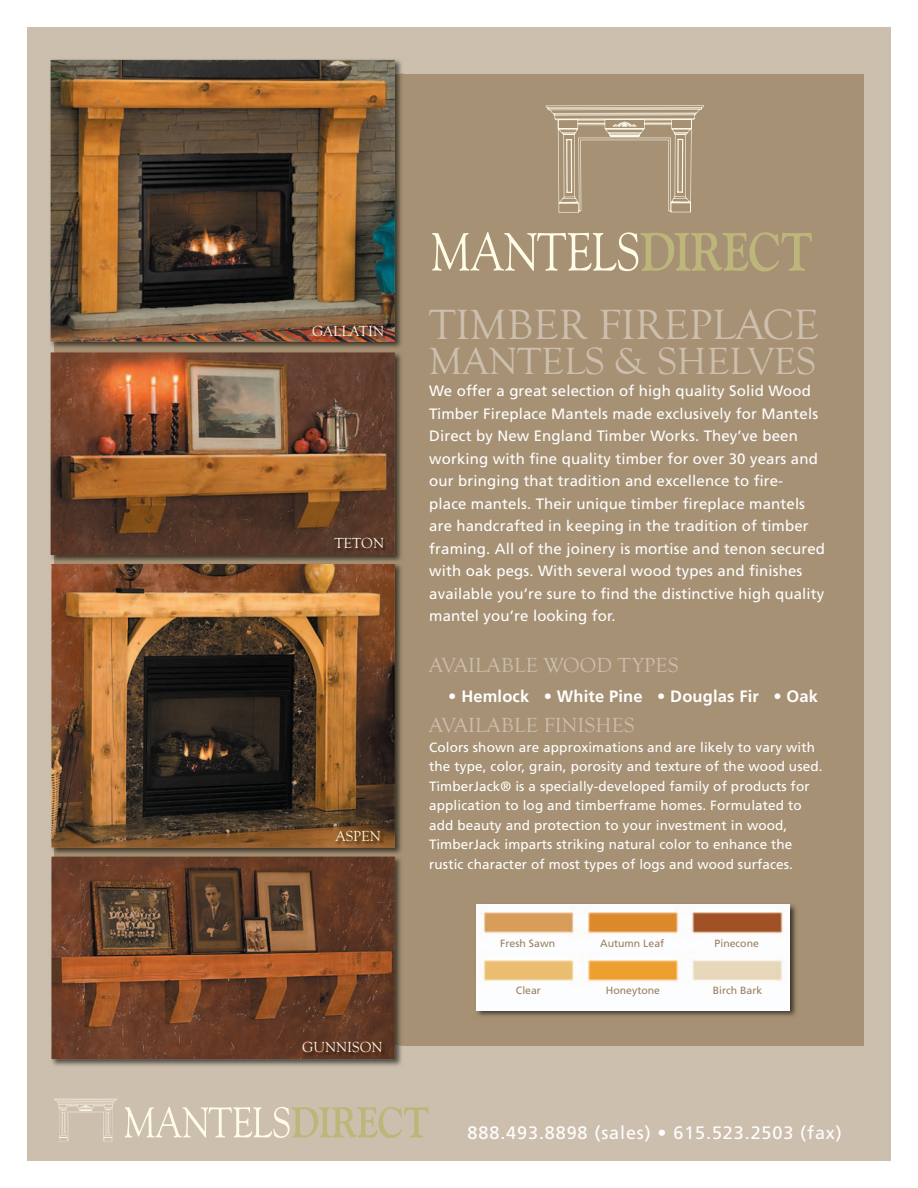
<style>
.page{position:relative;width:918px;height:1188px;background:#fff}
.page>*{position:absolute;margin:0;border:0;box-sizing:border-box;transform-origin:0 0}
.t1{font:43.5px "Goudy Old Style T";color:#cdbfae}
.t2{font:39px "Goudy Old Style T";color:#cdbfae}
.t3{font:21px "Goudy Old Style T";letter-spacing:.01em;color:#cdbfae}
.t4{font:18px "Frutiger";letter-spacing:.05em;color:#fff}
.t5{font:700 16.5px "Frutiger";letter-spacing:.01em;color:#fff}
.t6{font:15px/22.5px "Frutiger";letter-spacing:.01em;color:#fff}
.t7{font:15px "Goudy Old Style T";color:#fbf7e9}
.t8{font:13.5px/19.5px "Frutiger";letter-spacing:.01em;color:#fff}
.t9{font:10.5px "Frutiger";color:#9b7f5e}
</style>
<div class="page">
<div style="left:27px;top:27px;width:864px;height:1134px;background:#cdbfae"></div>
<div style="left:54px;top:74px;width:810px;height:972px;background:#a69174"></div>
<img style="left:50px;top:59px;width:354px;height:1007px">
<img style="left:54px;top:74px;width:350px;height:276px">
<img style="left:51px;top:60px;width:344px;height:281px">
<img style="left:51px;top:564px;width:344px;height:284px">
<svg style="left:50px;top:561px;width:4px;height:3px"></svg>
<img style="left:54px;top:561px;width:350px;height:3px">
<img style="left:51px;top:352px;width:344px;height:203px">
<img style="left:395px;top:854px;width:9px;height:192px">
<svg style="left:50px;top:854px;width:4px;height:3px"></svg>
<img style="left:51px;top:857px;width:344px;height:202px">
<svg style="left:432px;top:232px;width:380px;height:40px"></svg>
<svg style="left:546px;top:105px;width:158px;height:108px"></svg>
<img style="left:312px;top:325px;width:77px;height:16px">
<img style="left:334px;top:537px;width:55px;height:16px">
<img style="left:334px;top:829px;width:52px;height:17px">
<img style="left:302px;top:1042px;width:85px;height:16px">
<svg style="left:125px;top:1106px;width:304px;height:32px"></svg>
<svg style="left:54px;top:1098px;width:63px;height:43px"></svg>
<img style="left:476px;top:904px;width:320px;height:112px">
<img style="left:476px;top:905px;width:314px;height:105px">
<p class="t7" style="left:312px;top:323px;width:73px">GALLATIN</p>
<p class="t7" style="left:334px;top:535px;width:51px">TETON</p>
<p class="t7" style="left:336px;top:828px;width:47px">ASPEN</p>
<p class="t7" style="left:302px;top:1039px;width:82px">GUNNISON</p>
<h1 class="t1" style="left:429px;top:301px;width:391px">TIMBER FIREPLACE</h1>
<h2 class="t2" style="left:429px;top:340px;width:388px">MANTELS &amp; SHELVES</h2>
<p class="t6" style="left:429px;top:380px;width:397px">We offer a great selection of high quality Solid Wood Timber Fireplace Mantels made exclusively for Mantels Direct by New England Timber Works. They’ve been working with fine quality timber for over 30 years and our bringing that tradition and excellence to fire-<br>place mantels. Their unique timber fireplace mantels are handcrafted in keeping in the tradition of timber framing. All of the joinery is mortise and tenon secured with oak pegs. With several wood types and finishes available you’re sure to find the distinctive high quality mantel you’re looking for.</p>
<h3 class="t3" style="left:429px;top:654px;width:251px">AVAILABLE WOOD TYPES</h3>
<p class="t5" style="left:448px;top:687px;width:371px">• Hemlock • White Pine • Douglas Fir • Oak</p>
<h3 class="t3" style="left:429px;top:714px;width:207px">AVAILABLE FINISHES</h3>
<p class="t8" style="left:429px;top:737px;width:395px">Colors shown are approximations and are likely to vary with the type, color, grain, porosity and texture of the wood used.<br>TimberJack® is a specially-developed family of products for application to log and timberframe homes. Formulated to add beauty and protection to your investment in wood, TimberJack imparts striking natural color to enhance the rustic character of most types of logs and wood surfaces.</p>
<p class="t9" style="left:500px;top:937px;width:56px">Fresh Sawn</p>
<p class="t9" style="left:600px;top:937px;width:66px">Autumn Leaf</p>
<p class="t9" style="left:715px;top:937px;width:46px">Pinecone</p>
<p class="t9" style="left:516px;top:984px;width:27px">Clear</p>
<p class="t9" style="left:606px;top:984px;width:56px">Honeytone</p>
<p class="t9" style="left:713px;top:984px;width:51px">Birch Bark</p>
<p class="t4" style="left:468px;top:1122px;width:376px">888.493.8898 (sales) • 615.523.2503 (fax)</p>
</div>
